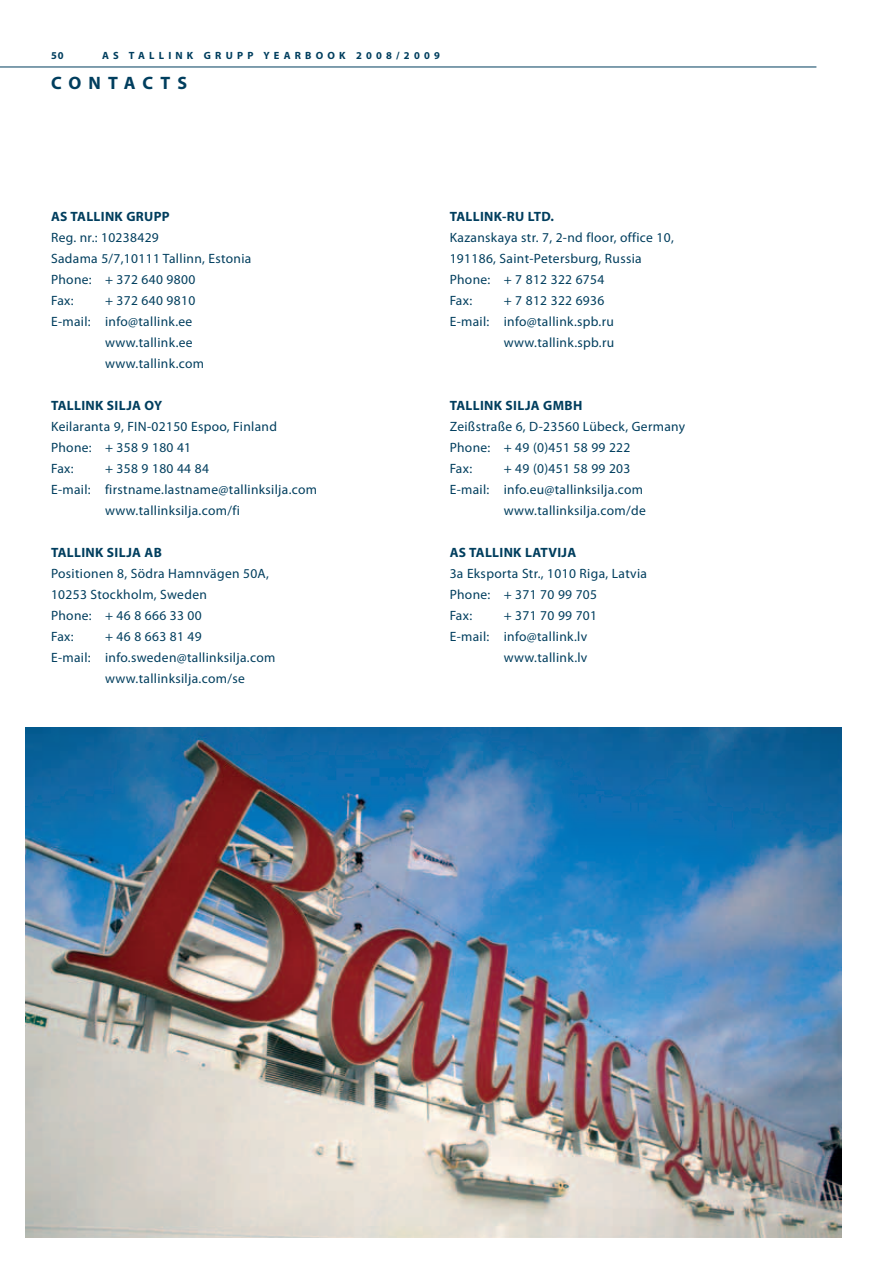
<style>
.page{position:relative;width:893px;height:1263px;background:#fff}
.page>*{position:absolute;margin:0;border:0;box-sizing:border-box;transform-origin:0 0}
.t1{font:700 18px "Myriad Pro";letter-spacing:.39em;color:#003e5e}
.t2{font:13.5px/21px "Myriad Pro";letter-spacing:.025em;color:#003e5e}
.t3{font:700 10.5px "Myriad Pro";letter-spacing:.4em;color:#003e5e}
.s1{font-weight:700}
</style>
<div class="page">
<hr style="left:0;top:67px;width:816px;height:1px;background:#003e5e">
<img style="left:26px;top:727px;width:816px;height:510px">
<p class="t3" style="left:51px;top:49px;width:14px">50</p>
<p class="t3" style="left:102px;top:49px;width:339px">AS TALLINK GRUPP YEARBOOK 2008/2009</p>
<p class="t1" style="left:51px;top:71px;width:138px">CONTACTS</p>
<p class="t2" style="left:51px;top:205px;width:202px"><span class="s1">AS TALLINK GRUPP<br></span>Reg. nr.: 10238429<br>Sadama 5/7,10111 Tallinn, Estonia<br>Phone: + 372 640 9800<br>Fax:</p>
<p class="t2" style="left:105px;top:289px;width:92px">+ 372 640 9810</p>
<p class="t2" style="left:51px;top:310px;width:143px">E-mail: info@tallink.ee</p>
<p class="t2" style="left:105px;top:331px;width:89px">www.tallink.ee</p>
<p class="t2" style="left:105px;top:352px;width:101px">www.tallink.com</p>
<p class="t2" style="left:51px;top:394px;width:227px"><span class="s1">TALLINK SILJA OY<br></span>Keilaranta 9, FIN-02150 Espoo, Finland<br>Phone: + 358 9 180 41<br>Fax:</p>
<p class="t2" style="left:105px;top:457px;width:105px">+ 358 9 180 44 84</p>
<p class="t2" style="left:51px;top:478px;width:268px">E-mail: firstname.lastname@tallinksilja.com</p>
<p class="t2" style="left:105px;top:499px;width:136px">www.tallinksilja.com/fi</p>
<p class="t2" style="left:51px;top:541px;width:220px"><span class="s1">TALLINK SILJA AB<br></span>Positionen 8, Södra Hamnvägen 50A,<br>10253 Stockholm, Sweden<br>Phone: + 46 8 666 33 00<br>Fax:</p>
<p class="t2" style="left:105px;top:625px;width:98px">+ 46 8 663 81 49</p>
<p class="t2" style="left:51px;top:646px;width:226px">E-mail: info.sweden@tallinksilja.com</p>
<p class="t2" style="left:105px;top:667px;width:141px">www.tallinksilja.com/se</p>
<p class="t2" style="left:450px;top:205px;width:226px"><span class="s1">TALLINK-RU LTD.<br></span>Kazanskaya str. 7, 2-nd floor, office 10,<br>191186, Saint-Petersburg, Russia<br>Phone: + 7 812 322 6754<br>Fax:</p>
<p class="t2" style="left:504px;top:289px;width:102px">+ 7 812 322 6936</p>
<p class="t2" style="left:450px;top:310px;width:166px">E-mail: info@tallink.spb.ru</p>
<p class="t2" style="left:504px;top:332px;width:112px">www.tallink.spb.ru</p>
<p class="t2" style="left:450px;top:395px;width:237px"><span class="s1">TALLINK SILJA GMBH<br></span>Zeißstraße 6, D-23560 Lübeck, Germany<br>Phone: + 49 (0)451 58 99 222<br>Fax:</p>
<p class="t2" style="left:504px;top:458px;width:128px">+ 49 (0)451 58 99 203</p>
<p class="t2" style="left:450px;top:479px;width:195px">E-mail: info.eu@tallinksilja.com</p>
<p class="t2" style="left:504px;top:500px;width:144px">www.tallinksilja.com/de</p>
<p class="t2" style="left:450px;top:542px;width:199px"><span class="s1">AS TALLINK LATVIJA<br></span>3a Eksporta Str., 1010 Riga, Latvia<br>Phone: + 371 70 99 705<br>Fax:</p>
<p class="t2" style="left:504px;top:605px;width:95px">+ 371 70 99 701</p>
<p class="t2" style="left:450px;top:626px;width:139px">E-mail: info@tallink.lv</p>
<p class="t2" style="left:504px;top:647px;width:85px">www.tallink.lv</p>
</div>
